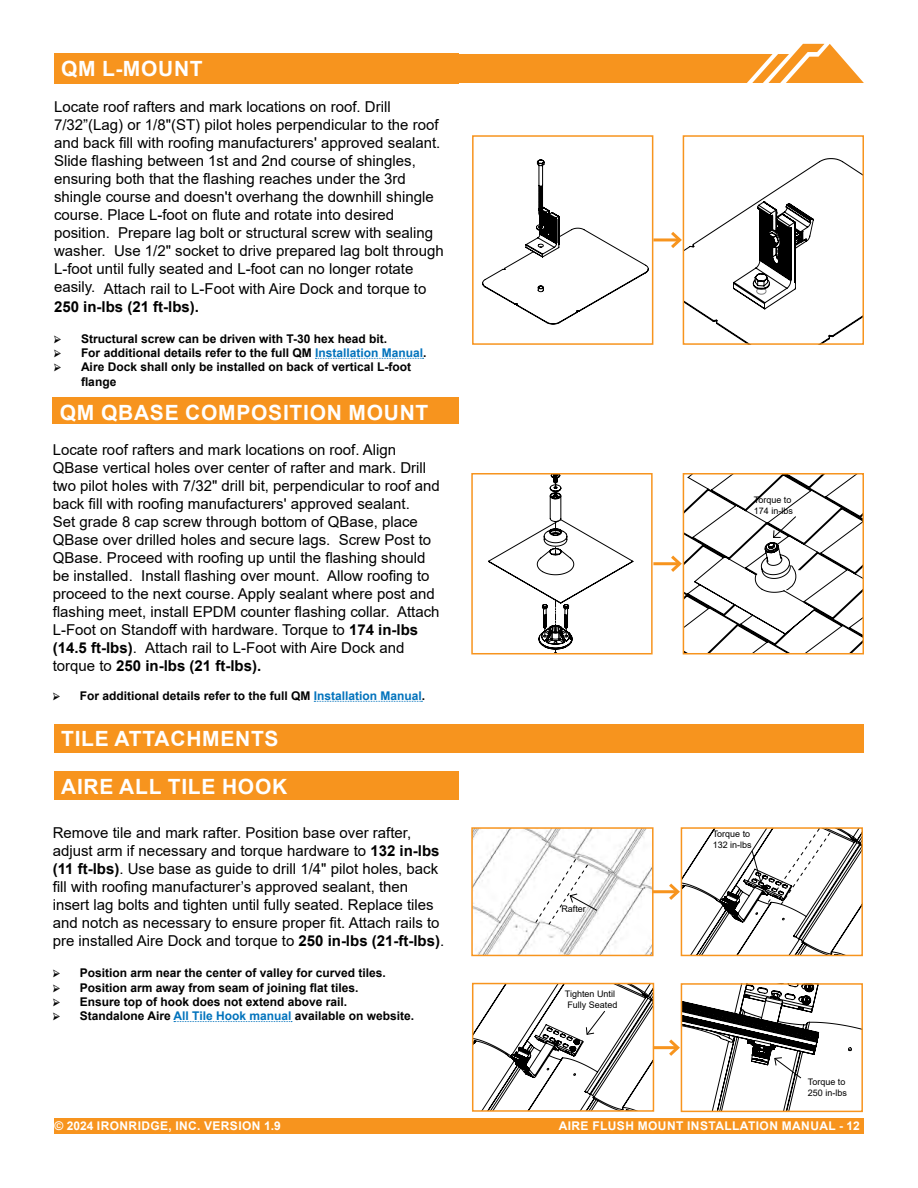
<style>
.page{position:relative;width:918px;height:1188px;background:#fff}
.page>*{position:absolute;margin:0;border:0;box-sizing:border-box;transform-origin:0 0}
.t1{font:700 21px "Arial";letter-spacing:.035em;color:#fff}
.t2{font:15px/18px "Arial";color:#000}
.t3{font:700 15px "Arial";color:#000}
.t4{font:700 12px/14.4px "Arial";color:#000}
.t5{font:700 12px "Arial";letter-spacing:.035em;color:#fff}
.t6{font:9px/10.8px "Arial";color:#000}
.s1{font-family:"Minion Pro";font-size:13.5px}
.s2{color:#0072bc}
.s3{font-weight:700}
</style>
<div class="page">
<svg style="left:458px;top:44px;width:406px;height:39px"></svg>
<div style="left:472px;top:1118px;width:392px;height:16px;background:#f7941e"></div>
<div style="left:54px;top:1118px;width:441px;height:16px;background:#f7941e"></div>
<div style="left:53px;top:397px;width:406px;height:27px;background:#f7941e"></div>
<svg style="left:314px;top:701px;width:108px;height:1px"></svg>
<svg style="left:488px;top:476px;width:145px;height:175px"></svg>
<div style="left:471px;top:473px;width:182px;height:181px;border:2px solid #f7941e"></div>
<hr style="left:653px;top:562px;width:27px;height:3px;background:#f7941e">
<div style="left:54px;top:53px;width:404px;height:31px;background:#f7941e"></div>
<svg style="left:315px;top:358px;width:109px;height:1px"></svg>
<svg style="left:482px;top:160px;width:166px;height:164px"></svg>
<div style="left:472px;top:135px;width:181px;height:210px;border:2px solid #f7941e"></div>
<hr style="left:653px;top:238px;width:27px;height:3px;background:#f7941e">
<svg style="left:668px;top:158px;width:193px;height:186px"></svg>
<div style="left:683px;top:135px;width:181px;height:210px;border:2px solid #f7941e"></div>
<svg style="left:668px;top:474px;width:195px;height:180px"></svg>
<svg style="left:174px;top:1021px;width:118px;height:1px"></svg>
<img style="left:474px;top:830px;width:177px;height:123px">
<div style="left:471px;top:827px;width:183px;height:129px;border:2px solid #f7941e"></div>
<hr style="left:653px;top:890px;width:25px;height:3px;background:#f7941e">
<div style="left:472px;top:983px;width:182px;height:129px;border:2px solid #f7941e"></div>
<div style="left:681px;top:983px;width:182px;height:129px;border:2px solid #f7941e"></div>
<hr style="left:653px;top:1046px;width:25px;height:3px;background:#f7941e">
<svg style="left:535px;top:858px;width:63px;height:68px"></svg>
<svg style="left:666px;top:827px;width:196px;height:128px"></svg>
<svg style="left:666px;top:984px;width:196px;height:127px"></svg>
<svg style="left:473px;top:984px;width:180px;height:127px"></svg>
<div style="left:54px;top:771px;width:404px;height:29px;background:#f7941e"></div>
<div style="left:54px;top:724px;width:810px;height:29px;background:#f7941e"></div>
<h1 class="t1" style="left:61px;top:53px;width:84px">End Caps</h1>
<h1 class="t1" style="left:61px;top:54px;width:143px">QM L-MOUNT</h1>
<p class="t2" style="left:54px;top:98px;width:391px">Locate roof rafters and mark locations on roof. Drill 7/32”(Lag) or 1/8"(ST) pilot holes perpendicular to the roof and back fill with roofing manufacturers' approved sealant.<br>Slide flashing between 1st and 2nd course of shingles, ensuring both that the flashing reaches under the 3rd shingle course and doesn't overhang the downhill shingle course. Place L-foot on flute and rotate into desired position. Prepare lag bolt or structural screw with sealing washer. Use 1/2" socket to drive prepared lag bolt through L-foot until fully seated and L-foot can no longer rotate</p>
<p class="t2" style="left:54px;top:279px;width:374px">easily. Attach rail to L-Foot with Aire Dock and torque to</p>
<p class="t3" style="left:54px;top:296px;width:147px">250 in-lbs (21 ft-lbs).</p>
<p class="t4" style="left:54px;top:331px;width:335px"><span class="s1">➢</span> Structural screw can be driven with T-30 hex head bit.</p>
<p class="t4" style="left:54px;top:346px;width:374px"><span class="s1">➢</span> For additional details refer to the full QM <span class="s2">Installation Manual</span>.</p>
<p class="t4" style="left:81px;top:360px;width:332px;text-indent:-27px"><span class="s1">➢</span> Aire Dock shall only be installed on back of vertical L-foot flange</p>
<h1 class="t1" style="left:60px;top:398px;width:370px">QM QBASE COMPOSITION MOUNT</h1>
<p class="t2" style="left:53px;top:441px;width:389px">Locate roof rafters and mark locations on roof. Align QBase vertical holes over center of rafter and mark. Drill two pilot holes with 7/32" drill bit, perpendicular to roof and back fill with roofing manufacturers' approved sealant.<br>Set grade 8 cap screw through bottom of QBase, place QBase over drilled holes and secure lags. Screw Post to QBase. Proceed with roofing up until the flashing should be installed. Install flashing over mount. Allow roofing to proceed to the next course. Apply sealant where post and flashing meet, install EPDM counter flashing collar. Attach L-Foot on Standoff with hardware. Torque to <span class="s3">174 in-lbs (14.5 ft-lbs)</span>. Attach rail to L-Foot with Aire Dock and torque to <span class="s3">250 in-lbs (21 ft-lbs).</span></p>
<p class="t4" style="left:53px;top:689px;width:374px"><span class="s1">➢</span> For additional details refer to the full QM <span class="s2">Installation Manual</span>.</p>
<h1 class="t1" style="left:61px;top:724px;width:219px">TILE ATTACHMENTS</h1>
<h1 class="t1" style="left:61px;top:772px;width:228px">AIRE ALL TILE HOOK</h1>
<p class="t2" style="left:53px;top:824px;width:393px">Remove tile and mark rafter. Position base over rafter, adjust arm if necessary and torque hardware to <span class="s3">132 in-lbs (11 ft-lbs)</span>. Use base as guide to drill 1/4" pilot holes, back fill with roofing manufacturer’s approved sealant, then insert lag bolts and tighten until fully seated. Replace tiles and notch as necessary to ensure proper fit. Attach rails to pre installed Aire Dock and torque to <span class="s3">250 in-lbs (21-ft-lbs)</span>.</p>
<p class="t4" style="left:53px;top:966px;width:335px"><span class="s1">➢</span> Position arm near the center of valley for curved tiles.</p>
<p class="t4" style="left:53px;top:980px;width:307px"><span class="s1">➢</span> Position arm away from seam of joining flat tiles.</p>
<p class="t4" style="left:53px;top:995px;width:296px"><span class="s1">➢</span> Ensure top of hook does not extend above rail.</p>
<p class="t4" style="left:53px;top:1009px;width:363px"><span class="s1">➢</span> Standalone Aire <span class="s2">All Tile Hook manual</span> available on website.</p>
<p class="t6" style="left:754px;top:495px;width:41px">Torque to<br>174 in-lbs</p>
<p class="t6" style="left:561px;top:904px;width:26px">Rafter</p>
<p class="t6" style="left:565px;top:988px;width:54px">Tighten Until<br>Fully Seated</p>
<p class="t6" style="left:713px;top:828px;width:41px">Torque to<br>132 in-lbs</p>
<p class="t6" style="left:808px;top:1077px;width:41px">Torque to<br>250 in-lbs</p>
<p class="t5" style="left:55px;top:1117px;width:228px">© 2024 IRONRIDGE, INC. VERSION 1.9</p>
<p class="t5" style="left:559px;top:1117px;width:303px">AIRE FLUSH MOUNT INSTALLATION MANUAL - 12</p>
</div>
